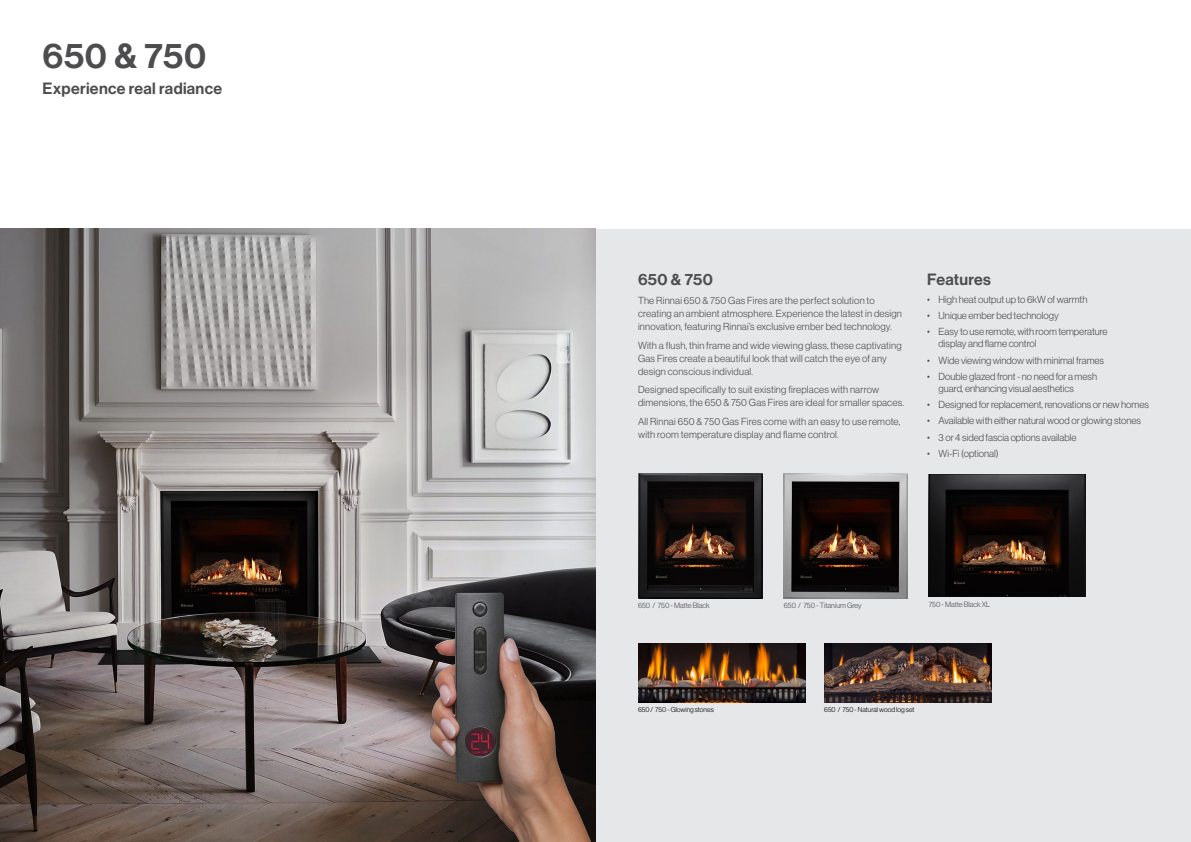
<style>
.page{position:relative;width:1191px;height:842px;background:#fff}
.page>*{position:absolute;margin:0;border:0;box-sizing:border-box;transform-origin:0 0}
.t1{font:500 35px "Haas Grot Disp 65";letter-spacing:.02em;color:#4d4d4f}
.t2{font:500 16px "Haas Grot Disp 65";letter-spacing:.02em;color:#4d4d4f}
.t3{font:300 10px/13px "Haas Grot Disp 45";letter-spacing:.01em;color:#4d4d4f}
.t4{font:300 7.5px "Haas Grot Disp 45";color:#4d4d4f}
.t5{font:300 7px "Haas Grot Disp 45";color:#000}
</style>
<div class="page">
<div style="left:9px;top:230px;width:1182px;height:612px;background:#e6e7e8"></div>
<img style="left:0;top:229px;width:595px;height:613px">
<img style="left:928px;top:474px;width:158px;height:122px">
<img style="left:638px;top:474px;width:124px;height:124px">
<img style="left:783px;top:474px;width:124px;height:124px">
<img style="left:638px;top:643px;width:167px;height:59px">
<img style="left:824px;top:643px;width:167px;height:59px">
<img style="left:348px;top:543px;width:248px;height:299px">
<h1 class="t1" style="left:43px;top:36px;width:165px">650 &amp; 750</h1>
<h2 class="t2" style="left:43px;top:79px;width:181px">Experience real radiance</h2>
<h2 class="t2" style="left:638px;top:270px;width:76px">650 &amp; 750</h2>
<p class="t3" style="left:638px;top:294px;width:265px">The Rinnai 650 &amp; 750 Gas Fires are the perfect solution to creating an ambient atmosphere. Experience the latest in design innovation, featuring Rinnai’s exclusive ember bed technology.</p>
<p class="t3" style="left:638px;top:339px;width:265px">With a flush, thin frame and wide viewing glass, these captivating<br>Gas Fires create a beautiful look that will catch the eye of any design conscious individual.</p>
<p class="t3" style="left:638px;top:383px;width:267px">Designed specifically to suit existing fireplaces with narrow dimensions, the 650 &amp; 750 Gas Fires are ideal for smaller spaces.</p>
<p class="t3" style="left:638px;top:415px;width:264px">All Rinnai 650 &amp; 750 Gas Fires come with an easy to use remote, with room temperature display and flame control.</p>
<h2 class="t2" style="left:927px;top:270px;width:65px">Features</h2>
<p class="t3" style="left:927px;top:293px;width:162px">• High heat output up to 6kW of warmth</p>
<p class="t3" style="left:927px;top:309px;width:133px">• Unique ember bed technology</p>
<p class="t3" style="left:938px;top:326px;width:171px;line-height:12px;text-indent:-11px">• Easy to use remote, with room temperature display and flame control</p>
<p class="t3" style="left:927px;top:354px;width:178px">• Wide viewing window with minimal frames</p>
<p class="t3" style="left:938px;top:370px;width:160px;line-height:12px;text-indent:-11px">• Double glazed front - no need for a mesh guard, enhancing visual aesthetics</p>
<p class="t3" style="left:927px;top:398px;width:223px">• Designed for replacement, renovations or new homes</p>
<p class="t3" style="left:927px;top:414px;width:215px">• Available with either natural wood or glowing stones</p>
<p class="t3" style="left:927px;top:431px;width:151px">• 3 or 4 sided fascia options available</p>
<p class="t3" style="left:927px;top:447px;width:73px">• Wi-Fi (optional)</p>
<p class="t4" style="left:638px;top:602px;width:73px">650 / 750 - Matte Black</p>
<p class="t4" style="left:783px;top:602px;width:80px">650 / 750 - Titanium Grey</p>
<p class="t4" style="left:928px;top:600px;width:63px">750 - Matte Black XL</p>
<p class="t5" style="left:638px;top:706px;width:77px">650 / 750 - Glowing stones</p>
<p class="t5" style="left:824px;top:705px;width:92px">650 / 750 - Natural wood log set</p>
</div>
